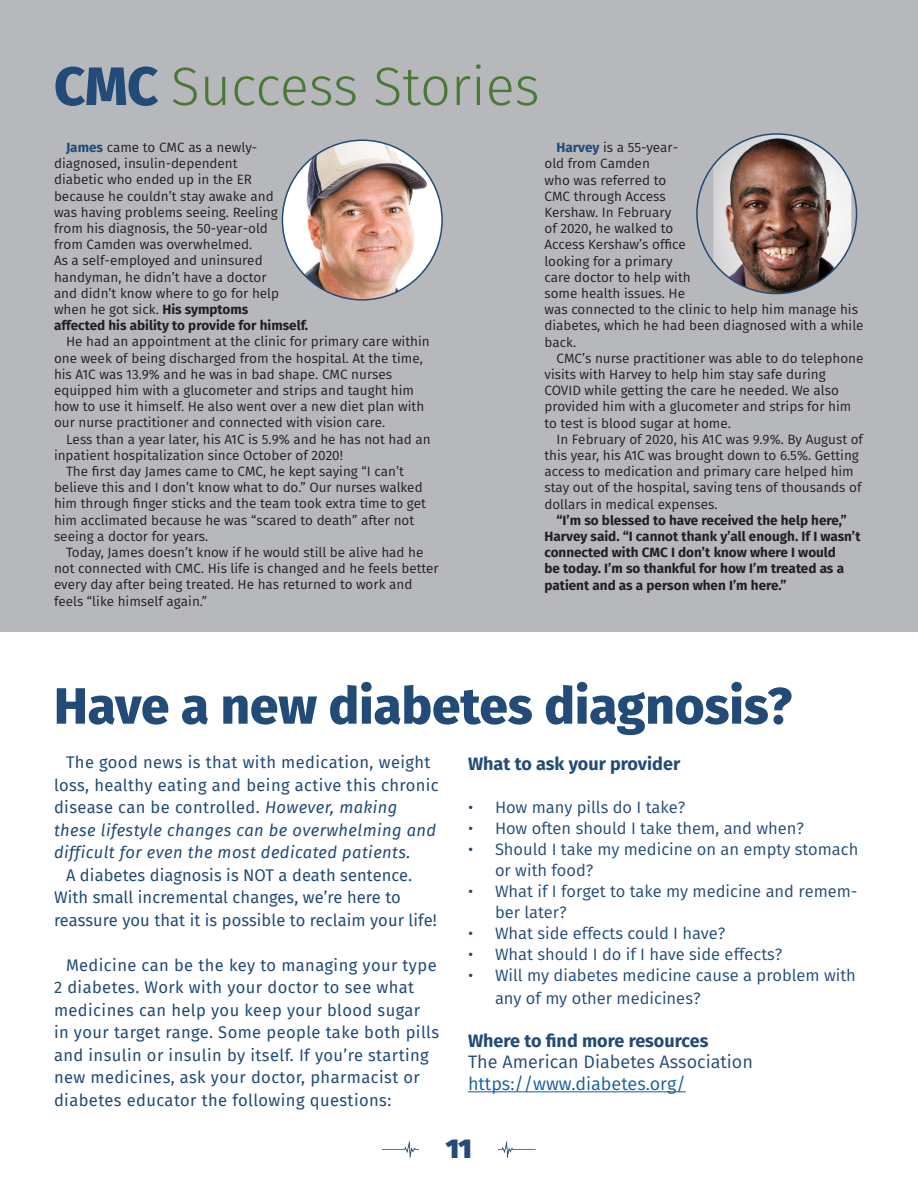
<style>
.page{position:relative;width:918px;height:1188px;background:#fff}
.page>*{position:absolute;margin:0;border:0;box-sizing:border-box;transform-origin:0 0}
.t1{font:300 54px "Fira Sans";color:#4b7837}
.t2{font:800 51px "Fira Sans";color:#224b77}
.t3{font:900 27px "Fira Sans";color:#224b77}
.t4{font:700 18px "Fira Sans";color:#224b77}
.t5{font:18px "Fira Sans";color:#224b77}
.t6{font:18px "Fira Sans";color:#175d9e}
.Body_Text{font:16.5px/22.5px "Fira Sans";letter-spacing:.025em;color:#224b77}
.t7{font:16.5px/21px "Fira Sans";color:#224b77}
.Body_Text-2{font:16.5px/22.5px "Fira Sans";letter-spacing:.005em;color:#224b77}
.t8{font:13.5px/16.2px "Fira Sans";color:#231f20}
.t9{font:700 13.5px/16.2px "Fira Sans";color:#231f20}
.s1{font-weight:800;color:#224b77}
.s2{font-weight:700;color:#224b77}
.s3{font-weight:700}
.s4{font-style:italic}
</style>
<div class="page">
<img style="left:383px;top:1141px;width:36px;height:17px">
<img style="left:499px;top:1141px;width:36px;height:17px">
<div style="left:1px;top:0;width:917px;height:632px;background:#b6b8bb"></div>
<img style="left:282px;top:140px;width:160px;height:160px;border-radius:80px">
<img style="left:713px;top:134px;width:138px;height:160px">
<hr style="left:468px;top:1091px;width:218px;height:1px;background:#175d9e">
<p class="t1" style="left:54px;top:48px;width:487px"><span class="s1">CMC</span> Success Stories</p>
<p class="t8" style="left:54px;top:139px;width:256px;text-indent:12px"><span class="s2">James</span> came to CMC as a newly&shy;diagnosed, insulin-dependent<br>diabetic who ended up in the ER<br>because he couldn’t stay awake and<br>was having problems seeing. Reeling from his diagnosis, the 50-year-old<br>from Camden was overwhelmed.<br>As a self-employed and uninsured handyman, he didn’t have a doctor<br>and didn’t know where to go for help when he got sick. <span class="s3">His symptoms<br>affected his ability to provide for himself.</span></p>
<p class="t8" style="left:54px;top:333px;width:377px;text-indent:12px">He had an appointment at the clinic for primary care within one week of being discharged from the hospital. At the time, his A1C was 13.9% and he was in bad shape. CMC nurses equipped him with a glucometer and strips and taught him how to use it himself. He also went over a new diet plan with our nurse practitioner and connected with vision care.</p>
<p class="t8" style="left:54px;top:431px;width:378px;text-indent:12px">Less than a year later, his A1C is 5.9% and he has not had an inpatient hospitalization since October of 2020!</p>
<p class="t8" style="left:54px;top:463px;width:373px;text-indent:12px">The first day James came to CMC, he kept saying “I can’t believe this and I don’t know what to do.” Our nurses walked him through finger sticks and the team took extra time to get him acclimated because he was “scared to death” after not seeing a doctor for years.</p>
<p class="t8" style="left:54px;top:544px;width:386px;text-indent:12px">Today, James doesn’t know if he would still be alive had he not connected with CMC. His life is changed and he feels better every day after being treated. He has returned to work and feels “like himself again.”</p>
<p class="t8" style="left:544px;top:139px;width:321px;text-indent:12px"><span class="s2">Harvey</span> is a 55-year-<br>old from Camden<br>who was referred to<br>CMC through Access<br>Kershaw. In February<br>of 2020, he walked to<br>Access Kershaw’s office<br>looking for a primary<br>care doctor to help with<br>some health issues. He<br>was connected to the clinic to help him manage his diabetes, which he had been diagnosed with a while back.</p>
<p class="t8" style="left:544px;top:350px;width:320px;text-indent:12px">CMC’s nurse practitioner was able to do telephone visits with Harvey to help him stay safe during COVID while getting the care he needed. We also provided him with a glucometer and strips for him to test is blood sugar at home.</p>
<p class="t8" style="left:544px;top:431px;width:320px;text-indent:12px">In February of 2020, his A1C was 9.9%. By August of this year, his A1C was brought down to 6.5%. Getting access to medication and primary care helped him stay out of the hospital, saving tens of thousands of dollars in medical expenses.</p>
<p class="t9" style="left:544px;top:511px;width:318px;text-indent:12px">“I’m so blessed to have received the help here,” Harvey said. “I cannot thank y’all enough. If I wasn’t connected with CMC I don’t know where I would<br>be today. I’m so thankful for how I’m treated as a patient and as a person when I’m here.”</p>
<p class="t2" style="left:54px;top:662px;width:740px">Have a new diabetes diagnosis?</p>
<p class="Body_Text" style="left:54px;top:751px;width:386px;text-indent:12px">The good news is that with medication, weight loss, healthy eating and being active this chronic disease can be controlled. <span class="s4">However, making these lifestyle changes can be overwhelming and difficult for even the most dedicated patients.</span></p>
<p class="Body_Text-2" style="left:54px;top:863px;width:384px;text-indent:12px">A diabetes diagnosis is NOT a death sentence.<br>With small incremental changes, we’re here to reassure you that it is possible to reclaim your life!</p>
<p class="Body_Text" style="left:54px;top:953px;width:387px;text-indent:12px">Medicine can be the key to managing your type 2 diabetes. Work with your doctor to see what medicines can help you keep your blood sugar<br>in your target range. Some people take both pills and insulin or insulin by itself. If you’re starting new medicines, ask your doctor, pharmacist or diabetes educator the following questions:</p>
<p class="t4" style="left:468px;top:748px;width:214px">What to ask your provider</p>
<p class="t7" style="left:468px;top:797px;width:219px">• How many pills do I take?</p>
<p class="t7" style="left:468px;top:818px;width:338px">• How often should I take them, and when?</p>
<p class="t7" style="left:495px;top:839px;width:365px;text-indent:-27px">• Should I take my medicine on an empty stomach or with food?</p>
<p class="t7" style="left:495px;top:881px;width:364px;text-indent:-27px">• What if I forget to take my medicine and remem&shy;ber later?</p>
<p class="t7" style="left:468px;top:923px;width:259px">• What side effects could I have?</p>
<p class="t7" style="left:468px;top:944px;width:316px">• What should I do if I have side effects?</p>
<p class="t7" style="left:495px;top:964px;width:362px;line-height:22.5px;text-indent:-27px">• Will my diabetes medicine cause a problem with any of my other medicines?</p>
<p class="t4" style="left:468px;top:1025px;width:242px">Where to find more resources</p>
<p class="t5" style="left:468px;top:1050px;width:286px">The American Diabetes Association</p>
<p class="t6" style="left:468px;top:1071px;width:219px">https://www.diabetes.org/</p>
<h3 class="t3" style="left:446px;top:1124px;width:28px">11</h3>
</div>
